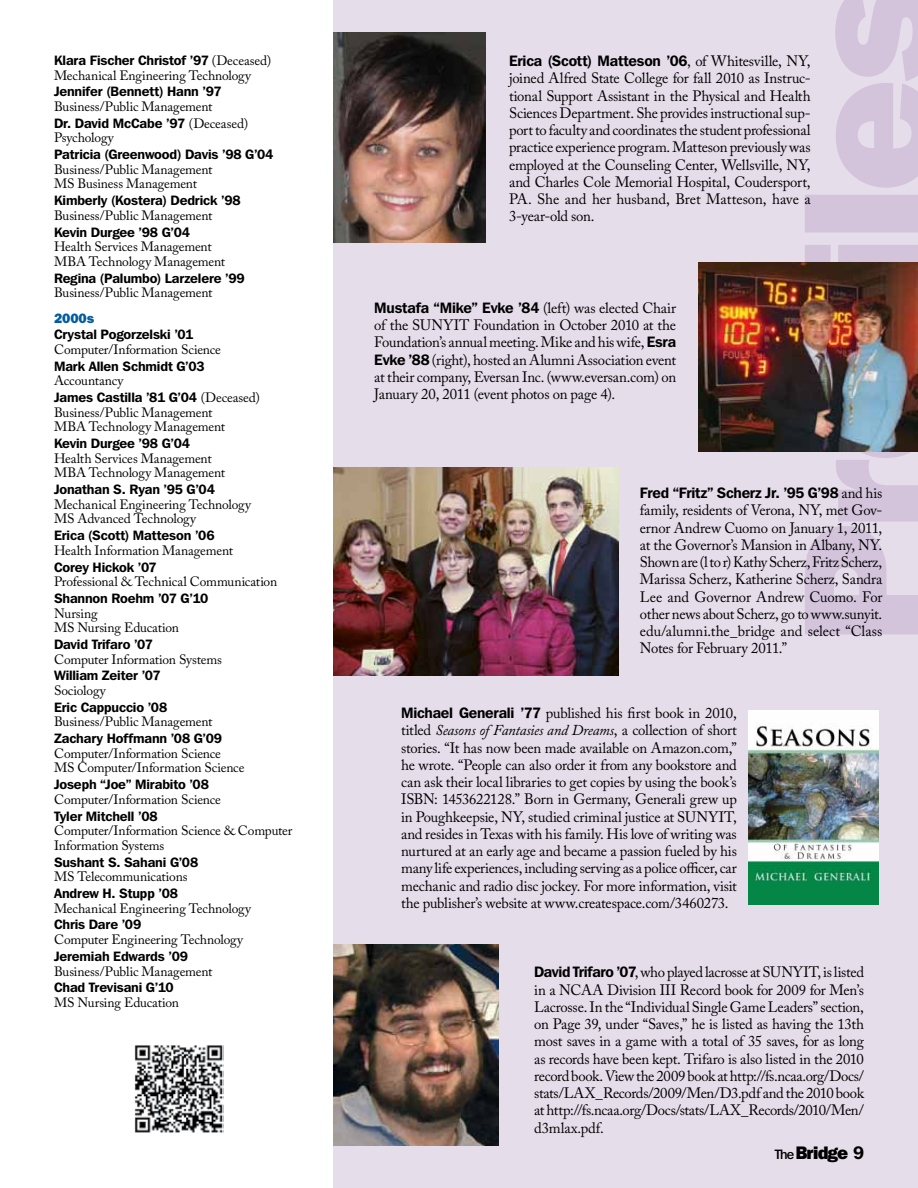
<style>
.page{position:relative;width:918px;height:1188px;background:#fff}
.page>*{position:absolute;margin:0;border:0;box-sizing:border-box;transform-origin:0 0}
.t1{font:800 18px "Franklin Gothic IT Cby BT";letter-spacing:-.05em;color:#000}
.t2{font:15px/17.2px "Adobe Caslon Pro";letter-spacing:-.015em;color:#000;text-align:justify}
.t3{font:600 15px "Franklin Gothic IT Cby BT";letter-spacing:-.015em;color:#000}
.t4{font:13.5px/14.5px "Adobe Caslon Pro";letter-spacing:-.01em;color:#000}
.t5{font:600 13.5px "Franklin Gothic IT Cby BT";letter-spacing:-.01em;color:#000}
.t6{font:800 13.5px "Franklin Gothic IT Cby BT";letter-spacing:-.005em;color:#005c9f}
.s1{font-family:"Adobe Caslon Pro";font-weight:400}
.s2{font-family:"Franklin Gothic IT Cby BT";font-weight:600}
.s3{font-style:italic}
.s4{font-weight:500;font-size:13.5px}
.s5{font-weight:600}
</style>
<div class="page">
<div style="left:333px;top:0;width:585px;height:1188px;background:#e6ddeb"></div>
<svg style="left:802px;top:0;width:116px;height:634px;fill:#d3c4dc"></svg>
<img style="left:333px;top:32px;width:153px;height:211px">
<img style="left:699px;top:262px;width:219px;height:189px">
<img style="left:333px;top:944px;width:165px;height:202px">
<img style="left:333px;top:468px;width:286px;height:207px">
<img style="left:748px;top:711px;width:131px;height:193px">
<img style="left:134px;top:1045px;width:90px;height:88px">
<p class="t5" style="left:54px;top:52px;width:219px">Klara Fischer Christof ’97 <span class="s1">(Deceased)</span></p>
<p class="t4" style="left:54px;top:68px;width:199px">Mechanical Engineering Technology</p>
<p class="t5" style="left:54px;top:83px;width:169px">Jennifer (Bennett) Hann ’97</p>
<p class="t4" style="left:54px;top:99px;width:160px">Business/Public Management</p>
<p class="t5" style="left:54px;top:114px;width:196px">Dr. David McCabe ’97 <span class="s1">(Deceased)</span></p>
<p class="t4" style="left:54px;top:130px;width:61px">Psychology</p>
<p class="t5" style="left:54px;top:146px;width:221px">Patricia (Greenwood) Davis ’98 G’04</p>
<p class="t4" style="left:54px;top:162px;width:160px">Business/Public Management<br>MS Business Management</p>
<p class="t5" style="left:54px;top:192px;width:188px">Kimberly (Kostera) Dedrick ’98</p>
<p class="t4" style="left:54px;top:208px;width:160px">Business/Public Management</p>
<p class="t5" style="left:54px;top:223px;width:137px">Kevin Durgee ’98 G’04</p>
<p class="t4" style="left:54px;top:239px;width:173px">Health Services Management<br>MBA Technology Management</p>
<p class="t5" style="left:54px;top:269px;width:192px">Regina (Palumbo) Larzelere ’99</p>
<p class="t4" style="left:54px;top:285px;width:160px">Business/Public Management</p>
<p class="t6" style="left:54px;top:309px;width:42px">2000s</p>
<p class="t5" style="left:54px;top:326px;width:141px">Crystal Pogorzelski ’01</p>
<p class="t4" style="left:54px;top:342px;width:168px">Computer/Information Science</p>
<p class="t5" style="left:54px;top:358px;width:152px">Mark Allen Schmidt G’03</p>
<p class="t4" style="left:54px;top:373px;width:71px">Accountancy</p>
<p class="t5" style="left:54px;top:389px;width:208px">James Castilla ’81 G’04 <span class="s1">(Deceased)</span></p>
<p class="t4" style="left:54px;top:405px;width:173px">Business/Public Management<br>MBA Technology Management</p>
<p class="t5" style="left:54px;top:435px;width:137px">Kevin Durgee ’98 G’04</p>
<p class="t4" style="left:54px;top:451px;width:173px">Health Services Management<br>MBA Technology Management</p>
<p class="t5" style="left:54px;top:481px;width:162px">Jonathan S. Ryan ’95 G’04</p>
<p class="t4" style="left:54px;top:497px;width:199px">Mechanical Engineering Technology<br>MS Advanced Technology</p>
<p class="t5" style="left:54px;top:527px;width:162px">Erica (Scott) Matteson ’06</p>
<p class="t4" style="left:54px;top:543px;width:181px">Health Information Management</p>
<p class="t5" style="left:54px;top:558px;width:104px">Corey Hickok ’07</p>
<p class="t4" style="left:54px;top:574px;width:225px">Professional &amp; Technical Communication</p>
<p class="t5" style="left:54px;top:590px;width:156px">Shannon Roehm ’07 G’10</p>
<p class="t4" style="left:54px;top:606px;width:126px">Nursing<br>MS Nursing Education</p>
<p class="t5" style="left:54px;top:636px;width:101px">David Trifaro ’07</p>
<p class="t4" style="left:54px;top:652px;width:169px">Computer Information Systems</p>
<p class="t5" style="left:54px;top:667px;width:108px">William Zeiter ’07</p>
<p class="t4" style="left:54px;top:683px;width:53px">Sociology</p>
<p class="t5" style="left:54px;top:699px;width:115px">Eric Cappuccio ’08</p>
<p class="t4" style="left:54px;top:715px;width:160px">Business/Public Management</p>
<p class="t5" style="left:54px;top:730px;width:170px">Zachary Hoffmann ’08 G’09</p>
<p class="t4" style="left:54px;top:746px;width:192px">Computer/Information Science<br>MS Computer/Information Science</p>
<p class="t5" style="left:54px;top:776px;width:156px">Joseph “Joe” Mirabito ’08</p>
<p class="t4" style="left:54px;top:792px;width:168px">Computer/Information Science</p>
<p class="t5" style="left:54px;top:807px;width:105px">Tyler Mitchell ’08</p>
<p class="t4" style="left:54px;top:823px;width:240px">Computer/Information Science &amp; Computer<br>Information Systems</p>
<p class="t5" style="left:54px;top:853px;width:146px">Sushant S. Sahani G’08</p>
<p class="t4" style="left:54px;top:869px;width:135px">MS Telecommunications</p>
<p class="t5" style="left:54px;top:885px;width:125px">Andrew H. Stupp ’08</p>
<p class="t4" style="left:54px;top:901px;width:199px">Mechanical Engineering Technology</p>
<p class="t5" style="left:54px;top:916px;width:89px">Chris Dare ’09</p>
<p class="t4" style="left:54px;top:932px;width:191px">Computer Engineering Technology</p>
<p class="t5" style="left:54px;top:948px;width:135px">Jeremiah Edwards ’09</p>
<p class="t4" style="left:54px;top:964px;width:160px">Business/Public Management</p>
<p class="t5" style="left:54px;top:979px;width:121px">Chad Trevisani G’10</p>
<p class="t4" style="left:54px;top:995px;width:126px">MS Nursing Education</p>
<p class="t3" style="left:509px;top:51px;width:303px">Erica (Scott) Matteson ’06<span class="s1">, of Whitesville, NY,</span></p>
<p class="t2" style="left:509px;top:70px;width:303px">joined Alfred State College for fall 2010 as Instruc&shy;tional Support Assistant in the Physical and Health Sciences Department. She provides instructional sup&shy;port to faculty and coordinates the student professional practice experience program. Matteson previously was employed at the Counseling Center, Wellsville, NY, and Charles Cole Memorial Hospital, Coudersport, PA. She and her husband, Bret Matteson, have a 3-year-old son.</p>
<p class="t2" style="left:374px;top:299px;width:303px"><span class="s2">Mustafa “Mike” Evke ’84</span> (left) was elected Chair of the SUNYIT Foundation in October 2010 at the Foundation’s annual meeting. Mike and his wife, <span class="s2">Esra Evke ’88</span> (right), hosted an Alumni Association event at their company, Eversan Inc. (www.eversan.com) on January 20, 2011 (event photos on page 4).</p>
<p class="t3" style="left:640px;top:483px;width:244px">Fred “Fritz” Scherz Jr. ’95 G’98 <span class="s1">and his</span></p>
<p class="t2" style="left:640px;top:502px;width:244px">family, residents of Verona, NY, met Gov&shy;ernor Andrew Cuomo on January 1, 2011, at the Governor’s Mansion in Albany, NY.<br>Shown are (l to r) Kathy Scherz, Fritz Scherz, Marissa Scherz, Katherine Scherz, Sandra Lee and Governor Andrew Cuomo. For other news about Scherz, go to www.sunyit. edu/alumni.the_bridge and select “Class Notes for February 2011.”</p>
<p class="t2" style="left:401px;top:704px;width:337px"><span class="s2">Michael Generali ’77</span> published his first book in 2010, titled <span class="s3">Seasons of Fantasies and Dreams</span>, a collection of short stories. “It has now been made available on Amazon.com,” he wrote. “People can also order it from any bookstore and can ask their local libraries to get copies by using the book’s ISBN: 1453622128.” Born in Germany, Generali grew up in Poughkeepsie, NY, studied criminal justice at SUNYIT, and resides in Texas with his family. His love of writing was nurtured at an early age and became a passion fueled by his many life experiences, including serving as a police officer, car mechanic and radio disc jockey. For more information, visit the publisher’s website at www.createspace.com/3460273.</p>
<p class="t2" style="left:534px;top:964px;width:331px"><span class="s2">David Trifaro ’07</span>, who played lacrosse at SUNYIT, is listed in a NCAA Division III Record book for 2009 for Men’s Lacrosse. In the “Individual Single Game Leaders” section, on Page 39, under “Saves,” he is listed as having the 13th most saves in a game with a total of 35 saves, for as long as records have been kept. Trifaro is also listed in the 2010 record book. View the 2009 book at http://fs.ncaa.org/Docs/ stats/LAX_Records/2009/Men/D3.pdf and the 2010 book at http://fs.ncaa.org/Docs/stats/LAX_Records/2010/Men/ d3mlax.pdf.</p>
<p class="t1" style="left:775px;top:1142px;width:91px"><span class="s4">The</span>Bridge <span class="s5">9</span></p>
</div>
